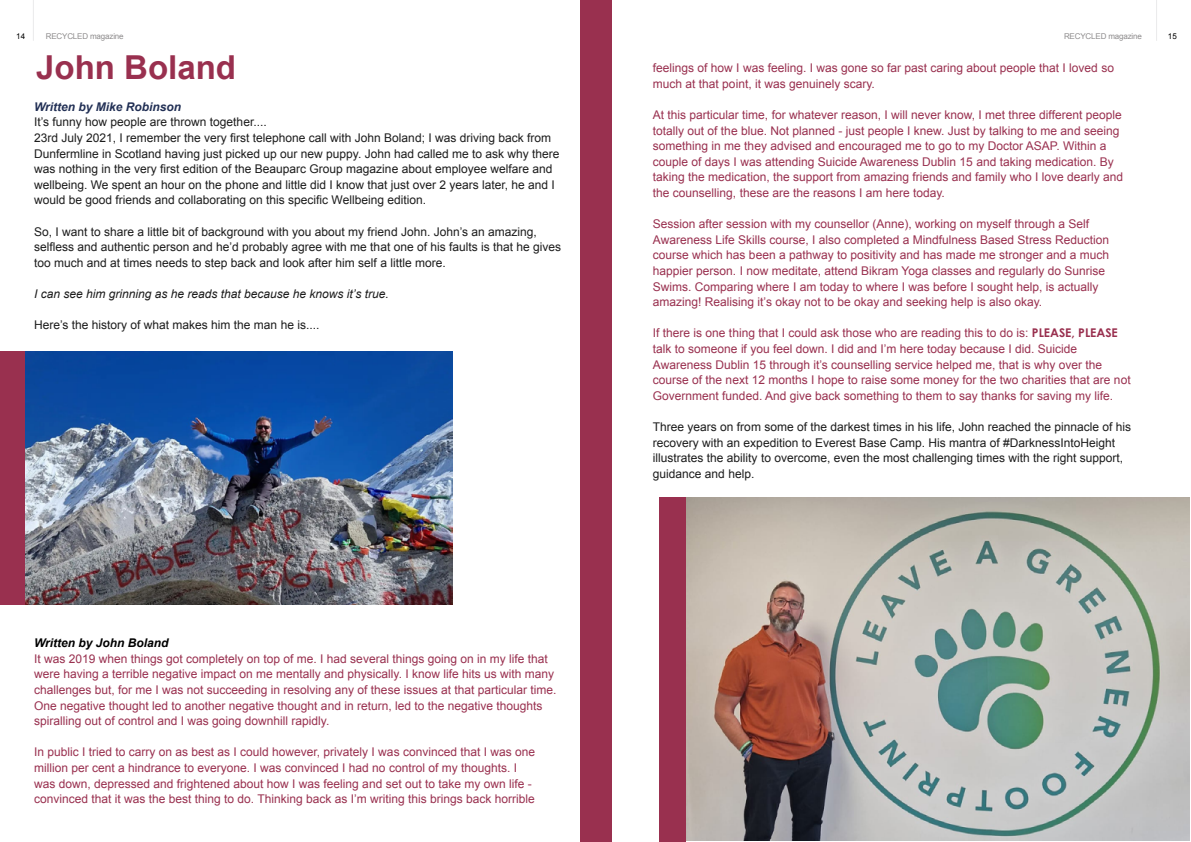
<style>
.page{position:relative;width:1191px;height:842px;background:#fff}
.page>*{position:absolute;margin:0;border:0;box-sizing:border-box;transform-origin:0 0}
.t1{font:700 33px "Arial";color:#99304f}
.t2{font:12px/15.6px "Arial";color:#99304f}
.t3{font:12px/15.6px "Arial";color:#1c1c1c}
.t4{font:italic 12px "Arial";color:#1c1c1c}
.t5{font:italic 700 12px "Arial";color:#223055}
.t6{font:italic 700 12px "Arial";color:#000}
.t7{font:8px "Arial";letter-spacing:-.02em;color:#8f8d8e}
.t8{font:8px "Arial";color:#000}
.s1{font-family:"Century Gothic";font-weight:700}
</style>
<div class="page">
<hr style="left:33px;top:0;width:1px;height:41px;background:#eaeaeb">
<hr style="left:1156px;top:0;width:1px;height:41px;background:#eaeaeb">
<div style="left:0;top:351px;width:27px;height:254px;background:#99304f"></div>
<div style="left:659px;top:497px;width:27px;height:345px;background:#99304f"></div>
<div style="left:580px;top:0;width:31px;height:842px;background:#99304f"></div>
<img style="left:26px;top:351px;width:426px;height:254px">
<img style="left:686px;top:497px;width:503px;height:343px">
<p class="t8" style="left:16px;top:31px;width:10px">14</p>
<p class="t7" style="left:46px;top:30px;width:79px">RECYCLED magazine</p>
<p class="t7" style="left:1064px;top:31px;width:79px">RECYCLED magazine</p>
<p class="t8" style="left:1168px;top:31px;width:10px">15</p>
<h1 class="t1" style="left:36px;top:45px;width:201px">John Boland</h1>
<p class="t2" style="left:653px;top:60px;width:462px">feelings of how I was feeling. I was gone so far past caring about people that I loved so much at that point, it was genuinely scary.</p>
<p class="t2" style="left:653px;top:107px;width:472px">At this particular time, for whatever reason, I will never know, I met three different people totally out of the blue. Not planned - just people I knew. Just by talking to me and seeing something in me they advised and encouraged me to go to my Doctor ASAP. Within a couple of days I was attending Suicide Awareness Dublin 15 and taking medication. By taking the medication, the support from amazing friends and family who I love dearly and the counselling, these are the reasons I am here today.</p>
<p class="t2" style="left:653px;top:216px;width:458px">Session after session with my counsellor (Anne), working on myself through a Self Awareness Life Skills course, I also completed a Mindfulness Based Stress Reduction course which has been a pathway to positivity and has made me stronger and a much happier person. I now meditate, attend Bikram Yoga classes and regularly do Sunrise Swims. Comparing where I am today to where I was before I sought help, is actually amazing! Realising it’s okay not to be okay and seeking help is also okay.</p>
<p class="t2" style="left:653px;top:325px;width:479px">If there is one thing that I could ask those who are reading this to do is: <span class="s1">PLEASE, PLEASE </span>talk to someone if you feel down. I did and I’m here today because I did. Suicide Awareness Dublin 15 through it’s counselling service helped me, that is why over the course of the next 12 months I hope to raise some money for the two charities that are not Government funded. And give back something to them to say thanks for saving my life.</p>
<p class="t3" style="left:653px;top:419px;width:480px">Three years on from some of the darkest times in his life, John reached the pinnacle of his recovery with an expedition to Everest Base Camp. His mantra of #DarknessIntoHeight illustrates the ability to overcome, even the most challenging times with the right support, guidance and help.</p>
<p class="t5" style="left:34px;top:99px;width:149px">Written by Mike Robinson</p>
<p class="t3" style="left:34px;top:114px;width:527px">It’s funny how people are thrown together....<br>23rd July 2021, I remember the very first telephone call with John Boland; I was driving back from Dunfermline in Scotland having just picked up our new puppy. John had called me to ask why there was nothing in the very first edition of the Beauparc Group magazine about employee welfare and wellbeing. We spent an hour on the phone and little did I know that just over 2 years later, he and I would be good friends and collaborating on this specific Wellbeing edition.</p>
<p class="t3" style="left:34px;top:224px;width:528px">So, I want to share a little bit of background with you about my friend John. John’s an amazing, selfless and authentic person and he’d probably agree with me that one of his faults is that he gives too much and at times needs to step back and look after him self a little more.</p>
<p class="t4" style="left:34px;top:286px;width:356px">I can see him grinning as he reads that because he knows it’s true.</p>
<p class="t3" style="left:34px;top:317px;width:287px">Here’s the history of what makes him the man he is....</p>
<p class="t6" style="left:34px;top:635px;width:136px">Written by John Boland</p>
<p class="t2" style="left:34px;top:651px;width:524px">It was 2019 when things got completely on top of me. I had several things going on in my life that were having a terrible negative impact on me mentally and physically. I know life hits us with many challenges but, for me I was not succeeding in resolving any of these issues at that particular time.<br>One negative thought led to another negative thought and in return, led to the negative thoughts spiralling out of control and I was going downhill rapidly.</p>
<p class="t2" style="left:34px;top:744px;width:502px">In public I tried to carry on as best as I could however, privately I was convinced that I was one million per cent a hindrance to everyone. I was convinced I had no control of my thoughts. I was down, depressed and frightened about how I was feeling and set out to take my own life - convinced that it was the best thing to do. Thinking back as I’m writing this brings back horrible</p>
</div>
